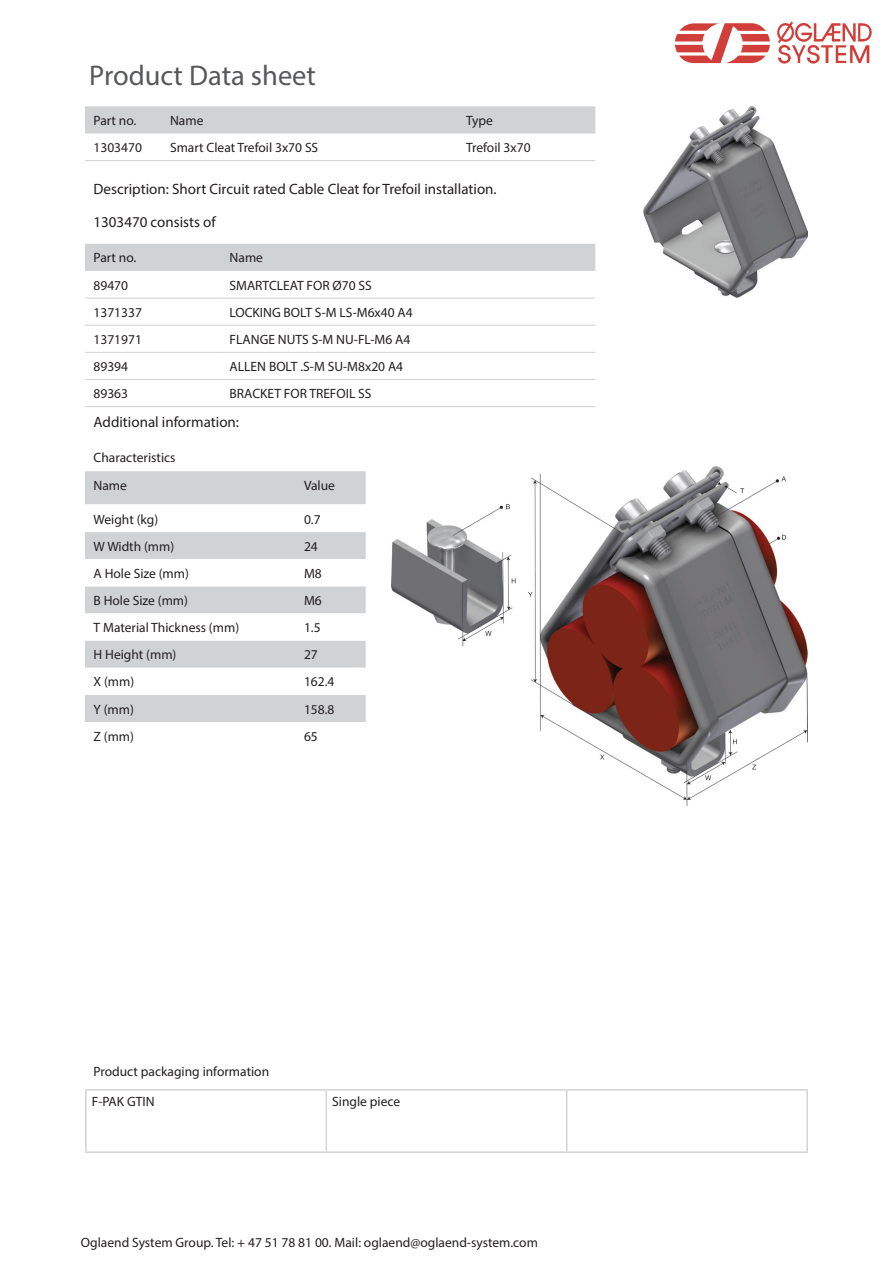
<style>
.page{position:relative;width:893px;height:1263px;background:#fff}
.page>*{position:absolute;margin:0;border:0;box-sizing:border-box;transform-origin:0 0}
.t1{font:28.5px "Myriad Pro";color:#57585a}
.t2{font:15px/32.5px "Myriad Pro";color:#231f20}
.t3{font:13.5px/27.5px "Myriad Pro";color:#231f20}
</style>
<div class="page">
<svg style="left:675px;top:23px;width:95px;height:40px"></svg>
<svg style="left:777px;top:21px;width:95px;height:43px"></svg>
<div style="left:85px;top:106px;width:510px;height:27px;background:#d1d2d4"></div>
<hr style="left:85px;top:160px;width:77px;height:1px;background:#d1d2d4">
<hr style="left:162px;top:160px;width:296px;height:1px;background:#d1d2d4">
<hr style="left:458px;top:160px;width:137px;height:1px;background:#d1d2d4">
<div style="left:85px;top:244px;width:510px;height:27px;background:#d1d2d4"></div>
<hr style="left:85px;top:298px;width:136px;height:1px;background:#d1d2d4">
<hr style="left:221px;top:298px;width:374px;height:1px;background:#d1d2d4">
<hr style="left:85px;top:325px;width:136px;height:1px;background:#d1d2d4">
<hr style="left:221px;top:325px;width:374px;height:1px;background:#d1d2d4">
<hr style="left:85px;top:352px;width:136px;height:1px;background:#d1d2d4">
<hr style="left:221px;top:352px;width:374px;height:1px;background:#d1d2d4">
<hr style="left:85px;top:379px;width:136px;height:1px;background:#d1d2d4">
<hr style="left:221px;top:379px;width:374px;height:1px;background:#d1d2d4">
<hr style="left:85px;top:406px;width:136px;height:1px;background:#d1d2d4">
<hr style="left:221px;top:406px;width:374px;height:1px;background:#d1d2d4">
<img style="left:644px;top:106px;width:164px;height:191px">
<img style="left:392px;top:467px;width:416px;height:338px">
<div style="left:85px;top:471px;width:281px;height:33px;background:#d1d2d4"></div>
<div style="left:85px;top:532px;width:281px;height:27px;background:#d1d2d4"></div>
<svg style="left:85px;top:586px;width:281px;height:136px;fill:#d1d2d4"></svg>
<hr style="left:85px;top:1089px;width:241px;height:1px;background:#d1d2d4">
<hr style="left:85px;top:1090px;width:2px;height:61px;background:#d1d2d4">
<hr style="left:326px;top:1089px;width:241px;height:1px;background:#d1d2d4">
<hr style="left:325px;top:1090px;width:2px;height:61px;background:#d1d2d4">
<hr style="left:567px;top:1089px;width:241px;height:1px;background:#d1d2d4">
<hr style="left:566px;top:1090px;width:1px;height:61px;background:#d1d2d4">
<hr style="left:806px;top:1090px;width:2px;height:61px;background:#d1d2d4">
<hr style="left:85px;top:1151px;width:241px;height:2px;background:#d1d2d4">
<hr style="left:326px;top:1151px;width:241px;height:2px;background:#d1d2d4">
<hr style="left:567px;top:1151px;width:241px;height:2px;background:#d1d2d4">
<h1 class="t1" style="left:89px;top:58px;width:228px">Product Data sheet</h1>
<p class="t3" style="left:94px;top:106px;width:44px">Part no.</p>
<p class="t3" style="left:170px;top:106px;width:35px">Name</p>
<p class="t3" style="left:466px;top:106px;width:28px">Type</p>
<p class="t3" style="left:94px;top:134px;width:50px">1303470</p>
<p class="t3" style="left:170px;top:134px;width:150px">Smart Cleat Trefoil 3x70 SS</p>
<p class="t3" style="left:466px;top:134px;width:66px">Trefoil 3x70</p>
<p class="t2" style="left:94px;top:173px;width:405px">Description: Short Circuit rated Cable Cleat for Trefoil installation.<br>1303470 consists of</p>
<p class="t3" style="left:94px;top:244px;width:44px">Part no.</p>
<p class="t3" style="left:230px;top:244px;width:35px">Name</p>
<p class="t3" style="left:94px;top:271px;width:36px">89470</p>
<p class="t3" style="left:230px;top:271px;width:144px">SMARTCLEAT FOR Ø70 SS</p>
<p class="t3" style="left:94px;top:298px;width:50px">1371337</p>
<p class="t3" style="left:230px;top:298px;width:185px">LOCKING BOLT S-M LS-M6x40 A4</p>
<p class="t3" style="left:94px;top:325px;width:50px">1371971</p>
<p class="t3" style="left:230px;top:325px;width:182px">FLANGE NUTS S-M NU-FL-M6 A4</p>
<p class="t3" style="left:94px;top:352px;width:36px">89394</p>
<p class="t3" style="left:230px;top:352px;width:175px">ALLEN BOLT .S-M SU-M8x20 A4</p>
<p class="t3" style="left:94px;top:380px;width:36px">89363</p>
<p class="t3" style="left:230px;top:380px;width:143px">BRACKET FOR TREFOIL SS</p>
<p class="t2" style="left:94px;top:405px;width:147px">Additional information:</p>
<p class="t3" style="left:94px;top:444px;width:84px">Characteristics<br>Name</p>
<p class="t3" style="left:304px;top:471px;width:32px">Value</p>
<p class="t3" style="left:94px;top:505px;width:66px">Weight (kg)</p>
<p class="t3" style="left:304px;top:505px;width:18px">0.7</p>
<p class="t3" style="left:94px;top:532px;width:82px">W Width (mm)</p>
<p class="t3" style="left:304px;top:532px;width:15px">24</p>
<p class="t3" style="left:94px;top:559px;width:97px">A Hole Size (mm)</p>
<p class="t3" style="left:304px;top:559px;width:19px">M8</p>
<p class="t3" style="left:94px;top:586px;width:96px">B Hole Size (mm)</p>
<p class="t3" style="left:304px;top:586px;width:19px">M6</p>
<p class="t3" style="left:94px;top:614px;width:147px">T Material Thickness (mm)</p>
<p class="t3" style="left:304px;top:614px;width:18px">1.5</p>
<p class="t3" style="left:94px;top:641px;width:84px">H Height (mm)</p>
<p class="t3" style="left:304px;top:641px;width:15px">27</p>
<p class="t3" style="left:94px;top:668px;width:42px">X (mm)</p>
<p class="t3" style="left:304px;top:668px;width:32px">162.4</p>
<p class="t3" style="left:94px;top:695px;width:42px">Y (mm)</p>
<p class="t3" style="left:304px;top:695px;width:32px">158.8</p>
<p class="t3" style="left:94px;top:722px;width:42px">Z (mm)</p>
<p class="t3" style="left:304px;top:722px;width:15px">65</p>
<p class="t3" style="left:92px;top:1057px;width:179px;line-height:29.5px">Product packaging information<br>F-PAK GTIN</p>
<p class="t3" style="left:332px;top:1087px;width:69px">Single piece</p>
<p class="t3" style="left:81px;top:1228px;width:459px">Oglaend System Group. Tel: + 47 51 78 81 00. Mail: oglaend@oglaend-system.com</p>
</div>
